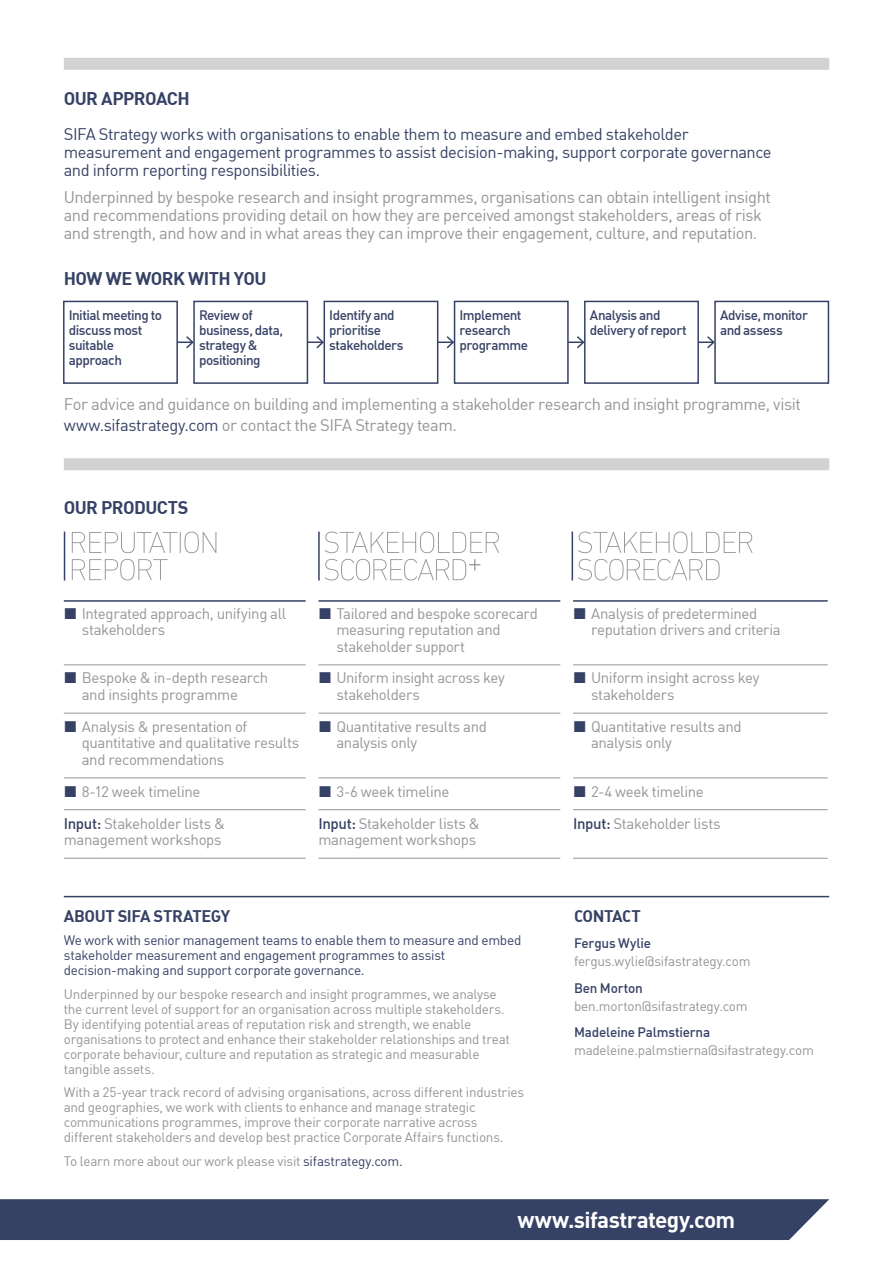
<style>
.page{position:relative;width:893px;height:1263px;background:#fff}
.page>*{position:absolute;margin:0;border:0;box-sizing:border-box;transform-origin:0 0}
.t1{font:22.5px "DIN Bold";letter-spacing:-.03em;color:#fff}
.block_heading_3{font:18px "DIN Bold";letter-spacing:-.03em;color:#364265}
.Paragraph{font:16.5px/18px "DIN";letter-spacing:-.03em;color:#939598}
.Intro_text{font:16.5px/18px "DIN";letter-spacing:-.03em;color:#364265}
.ABOUT_SIFA{font:16.5px "DIN Bold Alternate";letter-spacing:-.025em;color:#364265}
.Paragraph-2{font:16.5px "DIN Bold Alternate";letter-spacing:-.03em;color:#364265}
.nested_1{font:15px/16.5px "DIN";letter-spacing:-.025em;color:#939598}
.Paragraph-3{font:13.5px/15px "DIN";letter-spacing:-.02em;color:#939598}
.t2{font:13.5px/15px "DIN Medium Alternate";letter-spacing:-.035em;color:#364265}
.Paragraph-4{font:13.5px/15px "DIN";letter-spacing:-.02em;color:#364265}
.s1{color:#364265}
.s2{font-family:"DIN Medium Alternate";color:#364265}
</style>
<div class="page">
<hr style="left:64px;top:600px;width:242px;height:2px;background:#364265">
<hr style="left:64px;top:664px;width:242px;height:1px;background:#939598">
<hr style="left:318px;top:600px;width:242px;height:2px;background:#364265">
<hr style="left:318px;top:664px;width:242px;height:1px;background:#939598">
<hr style="left:573px;top:600px;width:255px;height:2px;background:#364265">
<hr style="left:573px;top:664px;width:255px;height:1px;background:#939598">
<hr style="left:64px;top:713px;width:242px;height:1px;background:#939598">
<hr style="left:318px;top:713px;width:242px;height:1px;background:#939598">
<hr style="left:573px;top:713px;width:255px;height:1px;background:#939598">
<hr style="left:64px;top:777px;width:242px;height:1px;background:#939598">
<hr style="left:318px;top:777px;width:242px;height:1px;background:#939598">
<hr style="left:573px;top:777px;width:255px;height:1px;background:#939598">
<hr style="left:64px;top:809px;width:242px;height:1px;background:#939598">
<hr style="left:318px;top:809px;width:242px;height:1px;background:#939598">
<hr style="left:573px;top:809px;width:255px;height:1px;background:#939598">
<hr style="left:64px;top:858px;width:242px;height:1px;background:#939598">
<hr style="left:318px;top:858px;width:242px;height:1px;background:#939598">
<hr style="left:573px;top:858px;width:255px;height:1px;background:#939598">
<div style="left:0;top:1199px;width:829px;height:41px;background:#364265"></div>
<div style="left:64px;top:458px;width:765px;height:12px;background:#d1d2d4"></div>
<div style="left:64px;top:58px;width:765px;height:12px;background:#d1d2d4"></div>
<div style="left:63px;top:301px;width:115px;height:83px;border:2px solid #364265"></div>
<div style="left:193px;top:301px;width:115px;height:83px;border:2px solid #364265"></div>
<div style="left:324px;top:301px;width:114px;height:83px;border:2px solid #364265"></div>
<div style="left:454px;top:301px;width:115px;height:83px;border:2px solid #364265"></div>
<div style="left:584px;top:301px;width:115px;height:83px;border:2px solid #364265"></div>
<div style="left:714px;top:301px;width:115px;height:83px;border:2px solid #364265"></div>
<svg style="left:177px;top:335px;width:18px;height:15px"></svg>
<svg style="left:308px;top:335px;width:17px;height:15px"></svg>
<svg style="left:438px;top:335px;width:17px;height:15px"></svg>
<svg style="left:568px;top:335px;width:18px;height:15px"></svg>
<svg style="left:698px;top:335px;width:18px;height:15px"></svg>
<hr style="left:64px;top:896px;width:765px;height:1px;background:#364265">
<svg style="left:325px;top:532px;width:174px;height:21px"></svg>
<hr style="left:318px;top:531px;width:2px;height:49px;background:#364265">
<svg style="left:325px;top:559px;width:155px;height:21px"></svg>
<svg style="left:578px;top:532px;width:174px;height:21px"></svg>
<svg style="left:578px;top:559px;width:142px;height:21px"></svg>
<hr style="left:572px;top:531px;width:1px;height:49px;background:#364265">
<svg style="left:72px;top:532px;width:144px;height:21px"></svg>
<svg style="left:72px;top:559px;width:96px;height:21px"></svg>
<hr style="left:64px;top:531px;width:1px;height:49px;background:#364265">
<p class="block_heading_3" style="left:64px;top:87px;width:127px">OUR APPROACH</p>
<p class="Intro_text" style="left:64px;top:125px;width:709px">SIFA Strategy works with organisations to enable them to measure and embed stakeholder measurement and engagement programmes to assist decision-making, support corporate governance and inform reporting responsibilities.</p>
<p class="Paragraph" style="left:64px;top:187px;width:709px">Underpinned by bespoke research and insight programmes, organisations can obtain intelligent insight and recommendations providing detail on how they are perceived amongst stakeholders, areas of risk and strength, and how and in what areas they can improve their engagement, culture, and reputation.</p>
<p class="block_heading_3" style="left:64px;top:267px;width:204px">HOW WE WORK WITH YOU</p>
<p class="t2" style="left:69px;top:307px;width:95px">Initial meeting to discuss most suitable approach</p>
<p class="t2" style="left:199px;top:307px;width:86px">Review of business, data, strategy &amp; positioning</p>
<p class="t2" style="left:329px;top:307px;width:76px">Identify and prioritise stakeholders</p>
<p class="t2" style="left:460px;top:307px;width:70px">Implement research programme</p>
<p class="t2" style="left:590px;top:307px;width:99px">Analysis and delivery of report</p>
<p class="t2" style="left:720px;top:307px;width:89px">Advise, monitor and assess</p>
<p class="Paragraph" style="left:64px;top:393px;width:739px;line-height:21px">For advice and guidance on building and implementing a stakeholder research and insight programme, visit <span class="s1">www.sifastrategy.com</span> or contact the SIFA Strategy team.</p>
<p class="block_heading_3" style="left:64px;top:496px;width:126px">OUR PRODUCTS</p>
<p class="nested_1" style="left:82px;top:605px;width:206px">Integrated approach, unifying all stakeholders</p>
<p class="nested_1" style="left:336px;top:605px;width:203px">Tailored and bespoke scorecard measuring reputation and stakeholder support</p>
<p class="nested_1" style="left:591px;top:605px;width:191px">Analysis of predetermined reputation drivers and criteria</p>
<p class="nested_1" style="left:82px;top:669px;width:188px">Bespoke &amp; in-depth research and insights programme</p>
<p class="nested_1" style="left:336px;top:669px;width:170px">Uniform insight across key stakeholders</p>
<p class="nested_1" style="left:591px;top:669px;width:170px">Uniform insight across key stakeholders</p>
<p class="nested_1" style="left:82px;top:718px;width:219px">Analysis &amp; presentation of quantitative and qualitative results and recommendations</p>
<p class="nested_1" style="left:336px;top:718px;width:152px">Quantitative results and analysis only</p>
<p class="nested_1" style="left:591px;top:718px;width:152px">Quantitative results and analysis only</p>
<p class="nested_1" style="left:82px;top:783px;width:120px">8-12 week timeline</p>
<p class="nested_1" style="left:336px;top:783px;width:115px">3-6 week timeline</p>
<p class="nested_1" style="left:591px;top:783px;width:114px">2-4 week timeline</p>
<p class="nested_1" style="left:64px;top:815px;width:163px"><span class="s2">Input:</span> Stakeholder lists &amp; management workshops</p>
<p class="nested_1" style="left:318px;top:815px;width:163px"><span class="s2">Input:</span> Stakeholder lists &amp; management workshops</p>
<p class="nested_1" style="left:573px;top:815px;width:149px"><span class="s2">Input:</span> Stakeholder lists</p>
<p class="ABOUT_SIFA" style="left:64px;top:905px;width:168px">ABOUT SIFA STRATEGY</p>
<p class="Paragraph-4" style="left:64px;top:933px;width:459px">We work with senior management teams to enable them to measure and embed stakeholder measurement and engagement programmes to assist decision-making and support corporate governance.</p>
<p class="Paragraph-3" style="left:64px;top:986px;width:448px">Underpinned by our bespoke research and insight programmes, we analyse the current level of support for an organisation across multiple stakeholders.<br>By identifying potential areas of reputation risk and strength, we enable organisations to protect and enhance their stakeholder relationships and treat corporate behaviour, culture and reputation as strategic and measurable tangible assets.</p>
<p class="Paragraph-3" style="left:64px;top:1085px;width:462px">With a 25-year track record of advising organisations, across different industries and geographies, we work with clients to enhance and manage strategic communications programmes, improve their corporate narrative across different stakeholders and develop best practice Corporate Affairs functions.</p>
<p class="Paragraph-3" style="left:64px;top:1153px;width:341px">To learn more about our work please visit <span class="s1">sifastrategy.com.</span></p>
<p class="Paragraph-2" style="left:574px;top:905px;width:68px">CONTACT</p>
<p class="Paragraph-3" style="left:574px;top:934px;width:178px;line-height:18px"><span class="s2">Fergus Wylie </span>fergus.wylie@sifastrategy.com</p>
<p class="Paragraph-3" style="left:574px;top:979px;width:175px;line-height:18px"><span class="s2">Ben Morton </span>ben.morton@sifastrategy.com</p>
<p class="Paragraph-3" style="left:574px;top:1023px;width:241px;line-height:18px"><span class="s2">Madeleine Palmstierna </span>madeleine.palmstierna@sifastrategy.com</p>
<p class="t1" style="left:517px;top:1205px;width:219px">www.sifastrategy.com</p>
</div>
